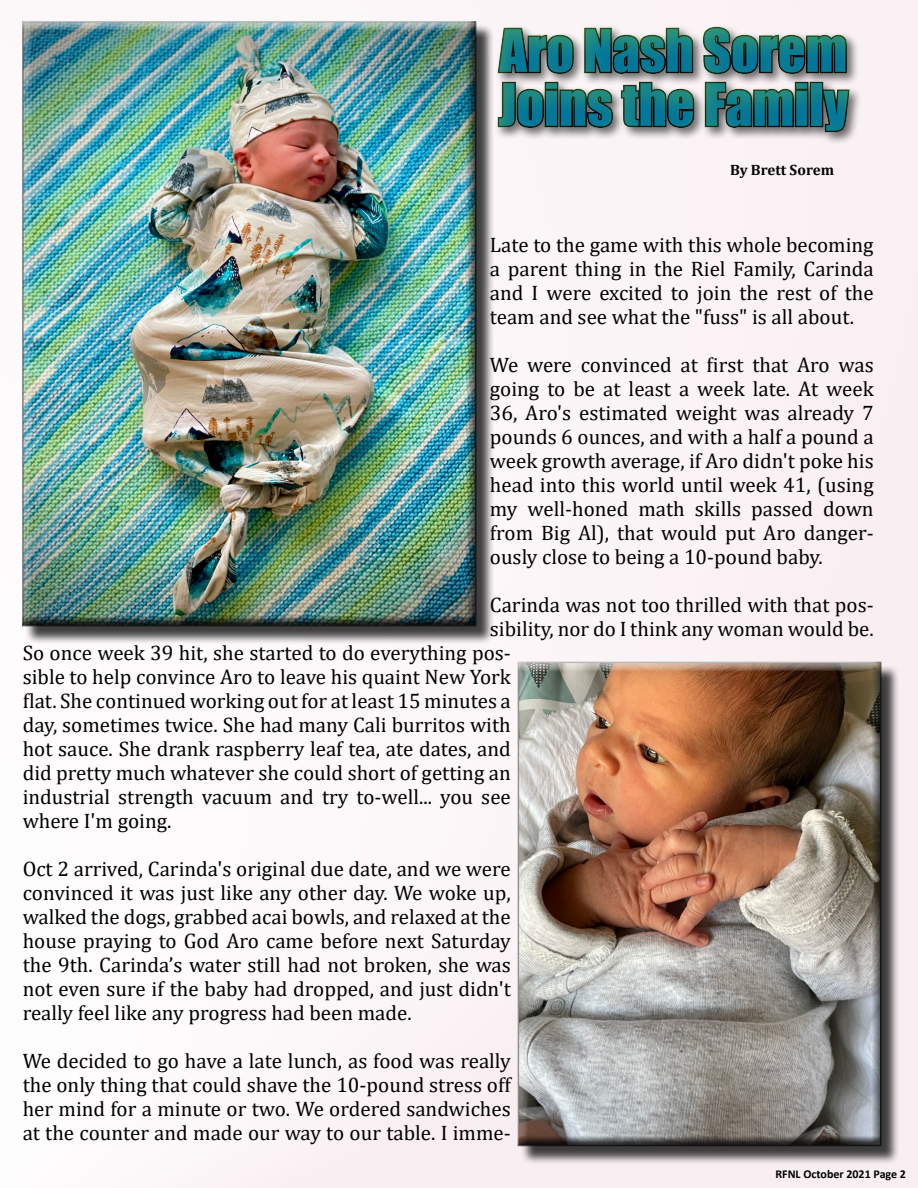
<style>
.page{position:relative;width:918px;height:1188px;background:#fcf6f8}
.page>*{position:absolute;margin:0;border:0;box-sizing:border-box;transform-origin:0 0}
.t1{font:54px/54px "Impact";color:#00759d}
.t2{font:21px/24px "Cambria";color:#000;text-align:justify}
.t3{font:700 15px "Cambria";color:#000}
.t4{font:700 12px "Calibri";color:#000}
</style>
<div class="page">
<div style="left:24px;top:23px;width:471px;height:622px;background:#000;opacity:.75"></div>
<div style="left:16px;top:14px;width:472px;height:615px;background:#000;opacity:.75"></div>
<div style="left:446px;top:2px;width:472px;height:149px;background:#6ebe45;opacity:.48"></div>
<div style="left:520px;top:664px;width:380px;height:501px;background:#000;opacity:.75"></div>
<div style="left:512px;top:654px;width:380px;height:494px;background:#000;opacity:.75"></div>
<h1 class="t1" style="left:499px;top:22px;width:351px">Aro Nash Sorem<br>Joins the Family</h1>
<p class="t3" style="left:730px;top:159px;width:105px">By Brett Sorem</p>
<p class="t2" style="left:490px;top:233px;width:385px">Late to the game with this whole becoming a parent thing in the Riel Family, Carinda and I were excited to join the rest of the team and see what the "fuss" is all about.</p>
<p class="t2" style="left:490px;top:353px;width:385px">We were convinced at first that Aro was going to be at least a week late. At week 36, Aro's estimated weight was already 7 pounds 6 ounces, and with a half a pound a week growth average, if Aro didn't poke his head into this world until week 41, (using my well-honed math skills passed down from Big Al), that would put Aro danger&shy;ously close to being a 10-pound baby.</p>
<p class="t2" style="left:490px;top:593px;width:385px">Carinda was not too thrilled with that pos-</p>
<p class="t2" style="left:490px;top:617px;width:385px">sibility, nor do I think any woman would be.</p>
<p class="t2" style="left:23px;top:641px;width:490px">So once week 39 hit, she started to do everything pos-</p>
<p class="t2" style="left:23px;top:665px;width:490px">sible to help convince Aro to leave his quaint New York</p>
<p class="t2" style="left:23px;top:689px;width:490px">flat. She continued working out for at least 15 minutes a</p>
<p class="t2" style="left:23px;top:713px;width:490px">day, sometimes twice. She had many Cali burritos with</p>
<p class="t2" style="left:23px;top:737px;width:490px">hot sauce. She drank raspberry leaf tea, ate dates, and</p>
<p class="t2" style="left:23px;top:761px;width:490px">did pretty much whatever she could short of getting an</p>
<p class="t2" style="left:23px;top:785px;width:490px">industrial strength vacuum and try to-well... you see</p>
<p class="t2" style="left:23px;top:809px;width:150px">where I'm going.</p>
<p class="t2" style="left:23px;top:857px;width:490px">Oct 2 arrived, Carinda's original due date, and we were convinced it was just like any other day. We woke up, walked the dogs, grabbed acai bowls, and relaxed at the house praying to God Aro came before next Saturday the 9th. Carinda’s water still had not broken, she was not even sure if the baby had dropped, and just didn't really feel like any progress had been made.</p>
<p class="t2" style="left:23px;top:1049px;width:490px">We decided to go have a late lunch, as food was really the only thing that could shave the 10-pound stress off her mind for a minute or two. We ordered sandwiches at the counter and made our way to our table. I imme-</p>
<p class="t4" style="left:775px;top:1166px;width:132px">RFNL October 2021 Page 2</p>
</div>
